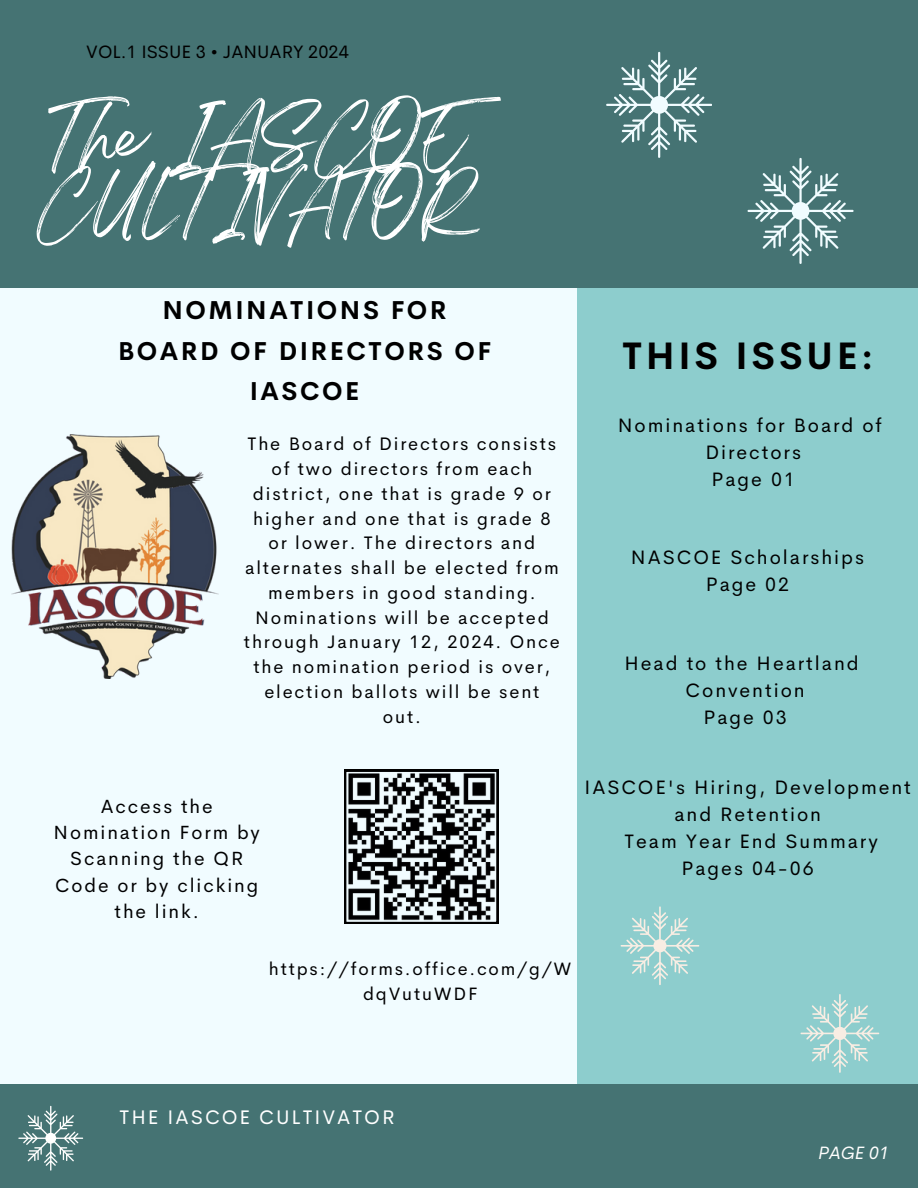
<style>
.page{position:relative;width:918px;height:1188px;background:#f1fcff}
.page>*{position:absolute;margin:0;border:0;box-sizing:border-box;transform-origin:0 0}
.t1{font:56.4px "Breathing";color:#fff}
.t2{font:700 37.5px "Cerebri Sans";letter-spacing:.1em;color:#000}
.t3{font:700 25.35px "Cerebri Sans";letter-spacing:.1em;color:#000}
.t4{font:19.8px "Cerebri Sans";letter-spacing:.1em;color:#fff}
.t5{font:19.5px/27px "Cerebri Sans";letter-spacing:.1em;color:#000;text-align:center}
.t6{font:19.2px/26.4px "Cerebri Sans";letter-spacing:.1em;color:#000;text-align:center}
.t7{font:18.15px/24.8px "Cerebri Sans";letter-spacing:.1em;color:#000;text-align:center}
.t8{font:18px/24.8px "Cerebri Sans";letter-spacing:.1em;color:#000;text-align:center}
.t9{font:18px "Cerebri Sans";color:#000}
.t10{font:italic 18px "Cerebri Sans";color:#fffffe}
</style>
<div class="page">
<div style="left:577px;top:245px;width:341px;height:840px;background:#8dcdcd"></div>
<div style="left:0;top:1085px;width:918px;height:103px;background:#457373"></div>
<div style="left:0;top:0;width:918px;height:288px;background:#457373"></div>
<svg style="left:801px;top:994px;width:78px;height:79px"></svg>
<svg style="left:18px;top:1106px;width:65px;height:65px"></svg>
<svg style="left:748px;top:158px;width:105px;height:106px"></svg>
<svg style="left:606px;top:52px;width:106px;height:106px"></svg>
<img style="left:11px;top:434px;width:207px;height:244px">
<svg style="left:344px;top:770px;width:154px;height:154px"></svg>
<svg style="left:621px;top:906px;width:78px;height:79px"></svg>
<p class="t9" style="left:86px;top:40px;width:264px">VOL.1 ISSUE 3 • JANUARY 2024</p>
<p class="t1" style="left:48px;top:119px;width:455px">The IASCOE</p>
<p class="t1" style="left:38px;top:186px;width:440px">CULTIVATOR</p>
<p class="t3" style="left:162px;top:294px;width:286px">NOMINATIONS FOR</p>
<p class="t3" style="left:118px;top:334px;width:375px">BOARD OF DIRECTORS OF</p>
<p class="t3" style="left:250px;top:375px;width:111px">IASCOE</p>
<p class="t7" style="left:244px;top:432px;width:317px">The Board of Directors consists of two directors from each district, one that is grade 9 or higher and one that is grade 8 or lower. The directors and alternates shall be elected from members in good standing.<br>Nominations will be accepted through January 12, 2024. Once the nomination period is over, election ballots will be sent out.</p>
<p class="t2" style="left:622px;top:332px;width:252px">THIS ISSUE:</p>
<p class="t5" style="left:618px;top:412px;width:266px">Nominations for Board of</p>
<p class="t5" style="left:705px;top:439px;width:97px">Directors</p>
<p class="t5" style="left:712px;top:466px;width:85px">Page 01</p>
<p class="t5" style="left:631px;top:543px;width:235px">NASCOE Scholarships</p>
<p class="t5" style="left:706px;top:570px;width:85px">Page 02</p>
<p class="t5" style="left:625px;top:650px;width:236px">Head to the Heartland</p>
<p class="t5" style="left:686px;top:677px;width:121px">Convention</p>
<p class="t5" style="left:703px;top:704px;width:85px">Page 03</p>
<p class="t6" style="left:54px;top:793px;width:208px">Access the<br>Nomination Form by<br>Scanning the QR<br>Code or by clicking the link.</p>
<p class="t5" style="left:584px;top:774px;width:328px">IASCOE's Hiring, Development and Retention</p>
<p class="t5" style="left:625px;top:828px;width:255px">Team Year End Summary</p>
<p class="t5" style="left:682px;top:855px;width:134px">Pages 04-06</p>
<p class="t8" style="left:269px;top:956px;width:304px">https://forms.office.com/g/W dqVutuWDF</p>
<p class="t4" style="left:120px;top:1104px;width:276px">THE IASCOE CULTIVATOR</p>
<p class="t10" style="left:818px;top:1141px;width:72px">PAGE 01</p>
</div>
